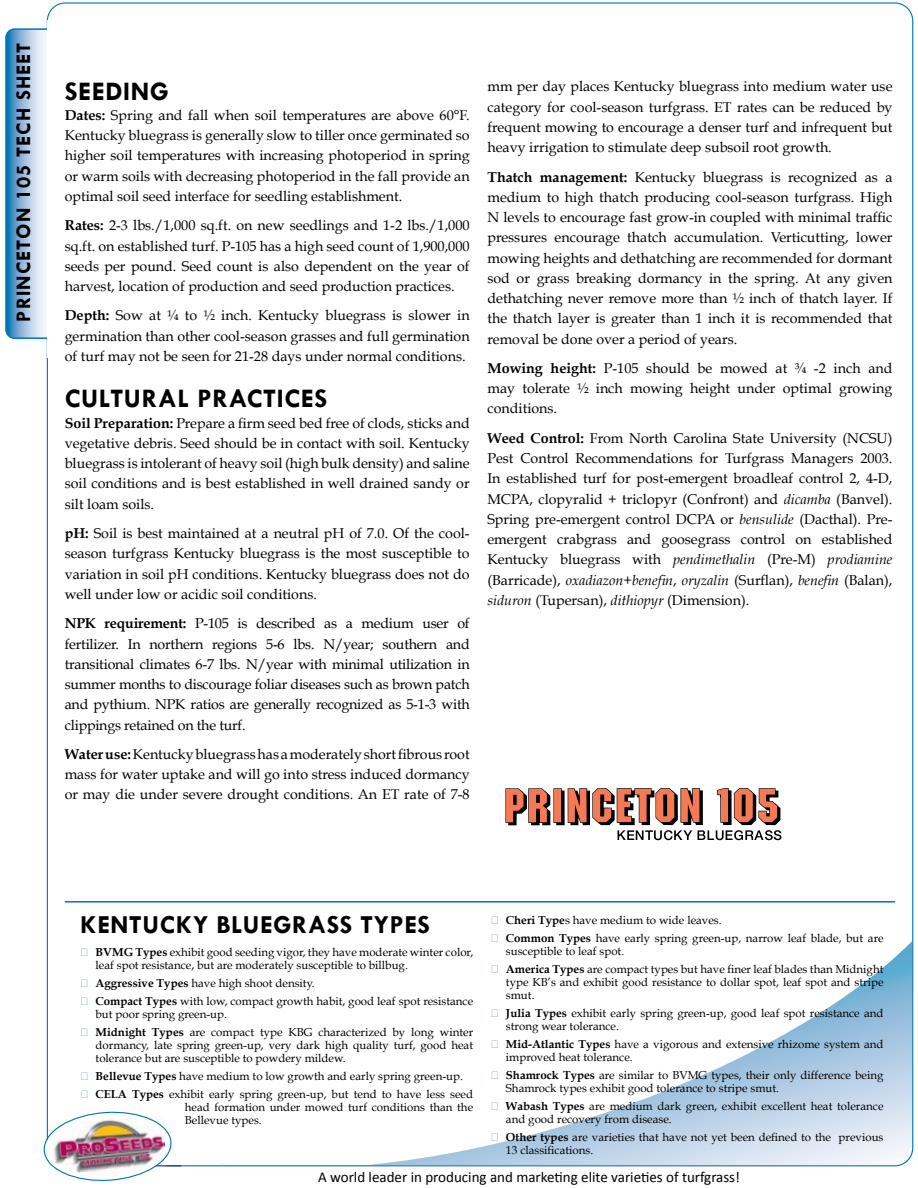
<style>
.page{position:relative;width:918px;height:1188px;background:#fff}
.page>*{position:absolute;margin:0;border:0;box-sizing:border-box;transform-origin:0 0}
.t1{font:700 27px "Tw Cen";letter-spacing:.025em;color:#000}
.t2{font:700 26.25px "Tw Cen";color:#000}
.t3{font:700 21px "Tw Cen";color:#000}
.t4{font:15px "Calibri";color:#000}
.t5{font:14.25px/20.2px "Book Antiqua";color:#000;text-align:justify}
.t6{font:11.55px/12.9px "Book Antiqua";color:#000}
.s1{font-weight:700}
.s2{font-style:italic}
.s3{color:#005785}
</style>
<div class="page">
<svg style="left:378px;top:942px;width:534px;height:223px"></svg>
<svg style="left:8px;top:31px;width:38px;height:305px;background:#9cc1de"></svg>
<div style="left:5px;top:28px;width:51px;height:311px;border:2px solid #0075b2;border-radius:9px"></div>
<div style="left:48px;top:21px;width:9px;height:337px;background:#fff"></div>
<img style="left:43px;top:1109px;width:138px;height:72px">
<hr style="left:65px;top:901px;width:830px;height:2px;background:#0071bc">
<svg style="left:505px;top:788px;width:277px;height:52px"></svg>
<h3 class="t3" style="left:11px;top:322px;width:279px;rotate:-90deg">PRINCETON 105 TECH SHEET</h3>
<h1 class="t1" style="left:65px;top:75px;width:106px">SEEDING</h1>
<p class="t5" style="left:65px;top:105px;width:407px"><span class="s1">Dates:</span> Spring and fall when soil temperatures are above 60°F.<br>Kentucky bluegrass is generally slow to tiller once germinated so higher soil temperatures with increasing photoperiod in spring or warm soils with decreasing photoperiod in the fall provide an optimal soil seed interface for seedling establishment.</p>
<p class="t5" style="left:65px;top:215px;width:406px"><span class="s1">Rates:</span> 2-3 lbs./1,000 sq.ft. on new seedlings and 1-2 lbs./1,000 sq.ft. on established turf. P-105 has a high seed count of 1,900,000 seeds per pound. Seed count is also dependent on the year of harvest, location of production and seed production practices.</p>
<p class="t5" style="left:65px;top:306px;width:407px"><span class="s1">Depth:</span> Sow at ¼ to ½ inch. Kentucky bluegrass is slower in germination than other cool-season grasses and full germination of turf may not be seen for 21-28 days under normal conditions.</p>
<h1 class="t1" style="left:65px;top:383px;width:264px">CULTURAL PRACTICES</h1>
<p class="t5" style="left:65px;top:413px;width:407px"><span class="s1">Soil Preparation:</span> Prepare a firm seed bed free of clods, sticks and vegetative debris. Seed should be in contact with soil. Kentucky bluegrass is intolerant of heavy soil (high bulk density) and saline soil conditions and is best established in well drained sandy or silt loam soils.</p>
<p class="t5" style="left:65px;top:523px;width:407px"><span class="s1">pH:</span> Soil is best maintained at a neutral pH of 7.0. Of the cool&shy;season turfgrass Kentucky bluegrass is the most susceptible to variation in soil pH conditions. Kentucky bluegrass does not do well under low or acidic soil conditions.</p>
<p class="t5" style="left:65px;top:613px;width:407px"><span class="s1">NPK requirement:</span> P-105 is described as a medium user of fertilizer. In northern regions 5-6 lbs. N/year; southern and transitional climates 6-7 lbs. N/year with minimal utilization in summer months to discourage foliar diseases such as brown patch and pythium. NPK ratios are generally recognized as 5-1-3 with clippings retained on the turf.</p>
<p class="t5" style="left:65px;top:744px;width:406px"><span class="s1">Water use:</span> Kentucky bluegrass has a moderately short fibrous root mass for water uptake and will go into stress induced dormancy or may die under severe drought conditions. An ET rate of 7-8</p>
<p class="t5" style="left:487px;top:76px;width:406px">mm per day places Kentucky bluegrass into medium water use category for cool-season turfgrass. ET rates can be reduced by frequent mowing to encourage a denser turf and infrequent but heavy irrigation to stimulate deep subsoil root growth.</p>
<p class="t5" style="left:487px;top:167px;width:407px"><span class="s1">Thatch management:</span> Kentucky bluegrass is recognized as a medium to high thatch producing cool-season turfgrass. High N levels to encourage fast grow-in coupled with minimal traffic pressures encourage thatch accumulation. Verticutting, lower mowing heights and dethatching are recommended for dormant sod or grass breaking dormancy in the spring. At any given dethatching never remove more than ½ inch of thatch layer. If the thatch layer is greater than 1 inch it is recommended that removal be done over a period of years.</p>
<p class="t5" style="left:487px;top:358px;width:406px"><span class="s1">Mowing height:</span> P-105 should be mowed at ¾ -2 inch and may tolerate ½ inch mowing height under optimal growing conditions.</p>
<p class="t5" style="left:487px;top:428px;width:407px"><span class="s1">Weed Control:</span> From North Carolina State University (NCSU)<br>Pest Control Recommendations for Turfgrass Managers 2003.<br>In established turf for post-emergent broadleaf control 2, 4-D, MCPA, clopyralid + triclopyr (Confront) and <span class="s2">dicamba</span> (Banvel).<br>Spring pre-emergent control DCPA or <span class="s2">bensulide</span> (Dacthal). Pre&shy;emergent crabgrass and goosegrass control on established Kentucky bluegrass with <span class="s2">pendimethalin</span> (Pre-M) <span class="s2">prodiamine </span>(Barricade), <span class="s2">oxadiazon+benefin</span>, <span class="s2">oryzalin</span> (Surflan), <span class="s2">benefin</span> (Balan), <span class="s2">siduron</span> (Tupersan), <span class="s2">dithiopyr</span> (Dimension).</p>
<h2 class="t2" style="left:80px;top:909px;width:34px">KENTUCKY</h2>
<h2 class="t2" style="left:217px;top:909px;width:31px">BLUEGRASS</h2>
<h2 class="t2" style="left:361px;top:909px;width:28px">TYPES</h2>
<p class="t6" style="left:96px;top:945px;width:379px;text-indent:-16px"><span class="s3">►</span> <span class="s1">BVMG Types</span> exhibit good seeding vigor, they have moderate winter color, leaf spot resistance, but are moderately susceptible to billbug.</p>
<p class="t6" style="left:80px;top:974px;width:395px;line-height:18.1px"><span class="s3">►</span> <span class="s1">Aggressive Types</span> have high shoot density.<br><span class="s3">►</span> <span class="s1">Compact Types</span> with low, compact growth habit, good leaf spot resistance</p>
<p class="t6" style="left:80px;top:1005px;width:395px;line-height:18.1px;text-indent:16px">but poor spring green-up.<br><span class="s3">►</span> <span class="s1">Midnight Types</span> are compact type KBG characterized by long winter</p>
<p class="t6" style="left:96px;top:1039px;width:379px">dormancy, late spring green-up, very dark high quality turf, good heat tolerance but are susceptible to powdery mildew.</p>
<p class="t6" style="left:80px;top:1067px;width:395px;line-height:18.1px"><span class="s3">►</span> <span class="s1">Bellevue Types</span> have medium to low growth and early spring green-up. <span class="s3">►</span> <span class="s1">CELA Types</span> exhibit early spring green-up, but tend to have less seed</p>
<p class="t6" style="left:185px;top:1101px;width:290px">head formation under mowed turf conditions than the<br>Bellevue types.</p>
<p class="t6" style="left:490px;top:911px;width:395px;line-height:18.1px"><span class="s3">►</span> <span class="s1">Cheri Type</span>s have medium to wide leaves.<br><span class="s3">►</span> <span class="s1">Common Types</span> have early spring green-up, narrow leaf blade, but are</p>
<p class="t6" style="left:490px;top:942px;width:395px;line-height:18.1px;text-indent:16px">susceptible to leaf spot.<br><span class="s3">►</span> <span class="s1">America Types</span> are compact types but have finer leaf blades than Midnight</p>
<p class="t6" style="left:506px;top:975px;width:379px">type KB’s and exhibit good resistance to dollar spot, leaf spot and stripe smut.</p>
<p class="t6" style="left:506px;top:1006px;width:379px;text-indent:-16px"><span class="s3">►</span> <span class="s1">Julia Types</span> exhibit early spring green-up, good leaf spot resistance and strong wear tolerance.</p>
<p class="t6" style="left:506px;top:1037px;width:379px;text-indent:-16px"><span class="s3">►</span> <span class="s1">Mid-Atlantic Types</span> have a vigorous and extensive rhizome system and improved heat tolerance.</p>
<p class="t6" style="left:506px;top:1069px;width:379px;text-indent:-16px"><span class="s3">►</span> <span class="s1">Shamrock Types</span> are similar to BVMG types, their only difference being<br>Shamrock types exhibit good tolerance to stripe smut.</p>
<p class="t6" style="left:506px;top:1100px;width:379px;text-indent:-16px"><span class="s3">►</span> <span class="s1">Wabash Types</span> are medium dark green, exhibit excellent heat tolerance and good recovery from disease.</p>
<p class="t6" style="left:506px;top:1131px;width:379px;text-indent:-16px"><span class="s3">►</span> <span class="s1">Other types</span> are varieties that have not yet been defined to the previous<br>13 classifications.</p>
<p class="t4" style="left:318px;top:1168px;width:423px">A world leader in producing and marketing elite varieties of turfgrass!</p>
</div>
